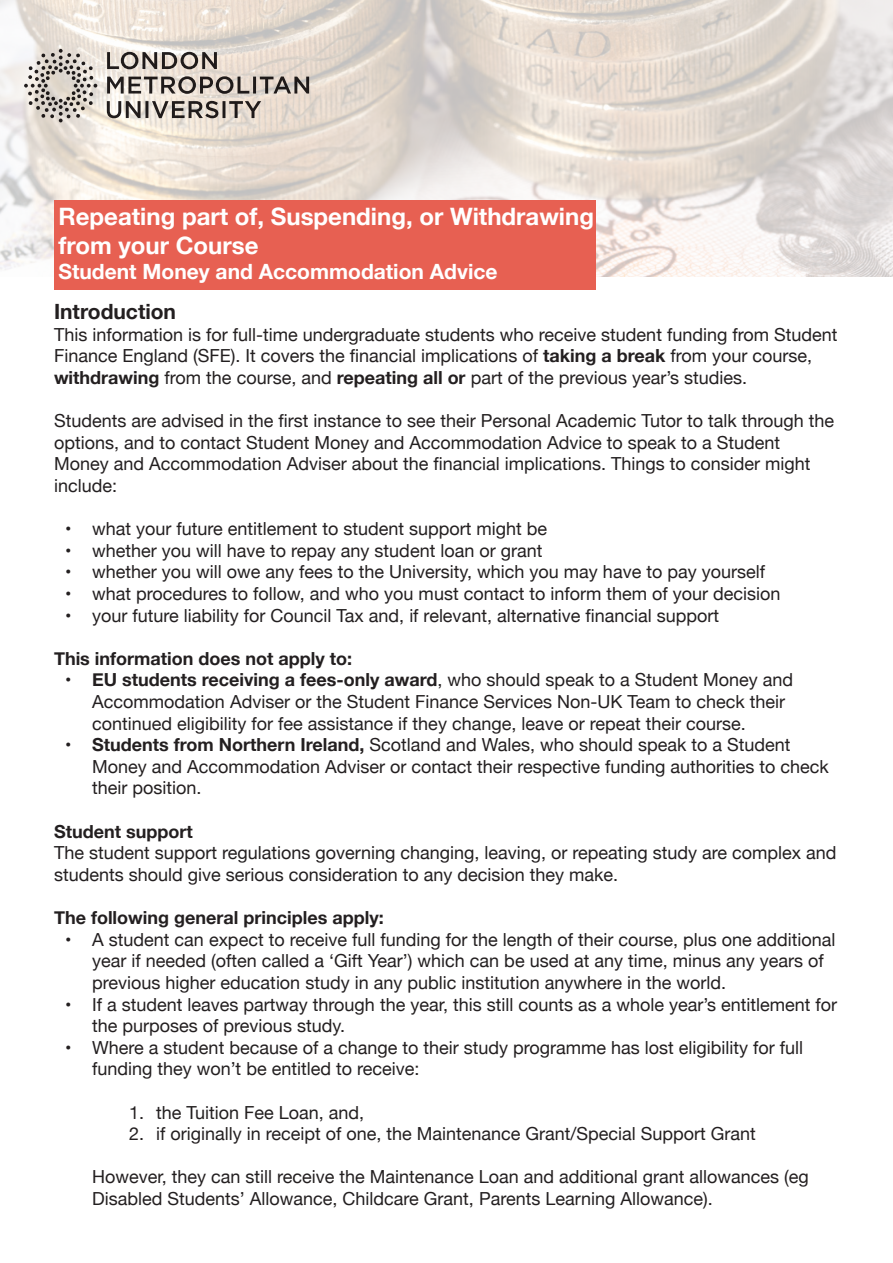
<style>
.page{position:relative;width:893px;height:1263px;background:#fff}
.page>*{position:absolute;margin:0;border:0;box-sizing:border-box;transform-origin:0 0}
.t1{font:700 24px/28.8px "Helvetica Neue";color:#fff}
.t2{font:700 21px "Helvetica Neue";color:#fff}
.t3{font:700 21px "Helvetica Neue";color:#231f20}
.t4{font:18px/21.6px "Helvetica Neue";color:#231f20}
.t5{font:700 18px "Helvetica Neue";color:#231f20}
.s1{font-weight:700}
</style>
<div class="page">
<img style="left:0;top:0;width:893px;height:276px">
<div style="left:54px;top:200px;width:541px;height:89px;background:#e76052"></div>
<svg style="left:107px;top:101px;width:154px;height:17px;background:#a09892"></svg>
<svg style="left:107px;top:76px;width:202px;height:18px;background:#9f9791"></svg>
<svg style="left:107px;top:52px;width:110px;height:17px;background:#9b938d"></svg>
<svg style="left:24px;top:49px;width:73px;height:73px;background:#c2bcb6"></svg>
<h1 class="t1" style="left:58px;top:203px;width:537px">Repeating part of, Suspending, or Withdrawing from your Course</h1>
<p class="t2" style="left:58px;top:255px;width:441px">Student Money and Accommodation Advice</p>
<p class="t3" style="left:54px;top:295px;width:124px">Introduction</p>
<p class="t4" style="left:54px;top:325px;width:785px">This information is for full-time undergraduate students who receive student funding from Student<br>Finance England (SFE). It covers the financial implications of <span class="s1">taking a break</span> from your course, <span class="s1">withdrawing</span> from the course, and <span class="s1">repeating all or</span> part of the previous year’s studies.</p>
<p class="t4" style="left:54px;top:411px;width:782px">Students are advised in the first instance to see their Personal Academic Tutor to talk through the options, and to contact Student Money and Accommodation Advice to speak to a Student Money and Accommodation Adviser about the financial implications. Things to consider might include:</p>
<p class="t4" style="left:65px;top:519px;width:483px">• what your future entitlement to student support might be</p>
<p class="t4" style="left:65px;top:541px;width:479px">• whether you will have to repay any student loan or grant</p>
<p class="t4" style="left:65px;top:562px;width:701px">• whether you will owe any fees to the University, which you may have to pay yourself</p>
<p class="t4" style="left:65px;top:584px;width:717px">• what procedures to follow, and who you must contact to inform them of your decision</p>
<p class="t4" style="left:65px;top:605px;width:655px">• your future liability for Council Tax and, if relevant, alternative financial support</p>
<p class="t5" style="left:54px;top:644px;width:300px">This information does not apply to:</p>
<p class="t4" style="left:92px;top:670px;width:702px;text-indent:-27px"><span class="s1">• EU students receiving a fees-only award</span>, who should speak to a Student Money and<br>Accommodation Adviser or the Student Finance Services Non-UK Team to check their continued eligibility for fee assistance if they change, leave or repeat their course.</p>
<p class="t4" style="left:92px;top:735px;width:738px;text-indent:-27px"><span class="s1">• Students from Northern Ireland,</span> Scotland and Wales, who should speak to a Student<br>Money and Accommodation Adviser or contact their respective funding authorities to check their position.</p>
<p class="t5" style="left:54px;top:817px;width:140px">Student support</p>
<p class="t4" style="left:54px;top:843px;width:784px">The student support regulations governing changing, leaving, or repeating study are complex and students should give serious consideration to any decision they make.</p>
<p class="t5" style="left:54px;top:903px;width:331px">The following general principles apply:</p>
<p class="t4" style="left:92px;top:929px;width:745px;text-indent:-27px">• A student can expect to receive full funding for the length of their course, plus one additional year if needed (often called a ‘Gift Year’) which can be used at any time, minus any years of previous higher education study in any public institution anywhere in the world.</p>
<p class="t4" style="left:92px;top:994px;width:746px;text-indent:-27px">• If a student leaves partway through the year, this still counts as a whole year’s entitlement for the purposes of previous study.</p>
<p class="t4" style="left:92px;top:1037px;width:712px;text-indent:-27px">• Where a student because of a change to their study programme has lost eligibility for full funding they won’t be entitled to receive:</p>
<p class="t4" style="left:129px;top:1102px;width:237px">1. the Tuition Fee Loan, and,</p>
<p class="t4" style="left:129px;top:1124px;width:628px">2. if originally in receipt of one, the Maintenance Grant/Special Support Grant</p>
<p class="t4" style="left:92px;top:1167px;width:718px">However, they can still receive the Maintenance Loan and additional grant allowances (eg<br>Disabled Students’ Allowance, Childcare Grant, Parents Learning Allowance).</p>
</div>
